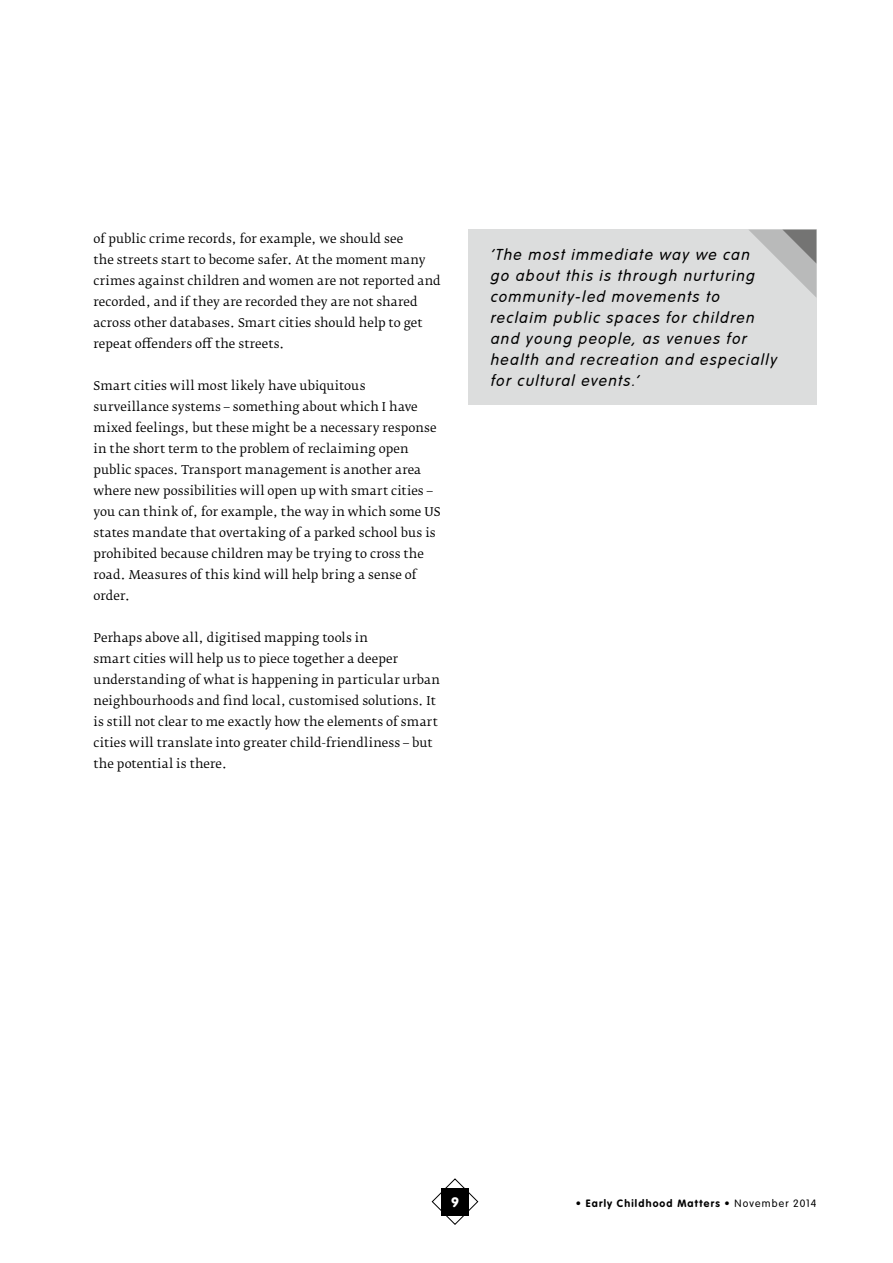
<style>
.page{position:relative;width:893px;height:1263px;background:#fff}
.page>*{position:absolute;margin:0;border:0;box-sizing:border-box;transform-origin:0 0}
.t1{font:italic 300 16.5px/21px "VAG Rundschrift D";letter-spacing:.09em;color:#000}
.t2{font:900 13.5px "VAG Rounded Std";color:#fff}
.t3{font:12px/21px "Fedra Serif B";letter-spacing:.01em;color:#000}
.t4{font:700 10.5px "VAG Rounded Std";letter-spacing:.115em;color:#000}
.s1{font-weight:300}
</style>
<div class="page">
<svg style="left:431px;top:1178px;width:48px;height:47px"></svg>
<div style="left:468px;top:230px;width:348px;height:175px;background:#dcdddd"></div>
<svg style="left:749px;top:230px;width:67px;height:67px"></svg>
<p class="t3" style="left:94px;top:228px;width:349px">of public crime records, for example, we should see<br>the streets start to become safer. At the moment many crimes against children and women are not reported and recorded, and if they are recorded they are not shared across other databases. Smart cities should help to get repeat offenders off the streets.</p>
<p class="t3" style="left:94px;top:375px;width:347px">Smart cities will most likely have ubiquitous surveillance systems – something about which I have mixed feelings, but these might be a necessary response in the short term to the problem of reclaiming open public spaces. Transport management is another area where new possibilities will open up with smart cities – you can think of, for example, the way in which some us states mandate that overtaking of a parked school bus is prohibited because children may be trying to cross the road. Measures of this kind will help bring a sense of order.</p>
<p class="t3" style="left:94px;top:627px;width:348px">Perhaps above all, digitised mapping tools in<br>smart cities will help us to piece together a deeper understanding of what is happening in particular urban neighbourhoods and find local, customised solutions. It is still not clear to me exactly how the elements of smart cities will translate into greater child-friendliness – but the potential is there.</p>
<h1 class="t1" style="left:491px;top:244px;width:288px">‘The most immediate way we can<br>go about this is through nurturing community-led movements to reclaim public spaces for children and young people, as venues for health and recreation and especially for cultural events.’</h1>
<p class="t2" style="left:451px;top:1194px;width:9px">9</p>
<p class="t4" style="left:576px;top:1197px;width:242px">• Early Childhood Matters • <span class="s1">November 2014</span></p>
</div>
